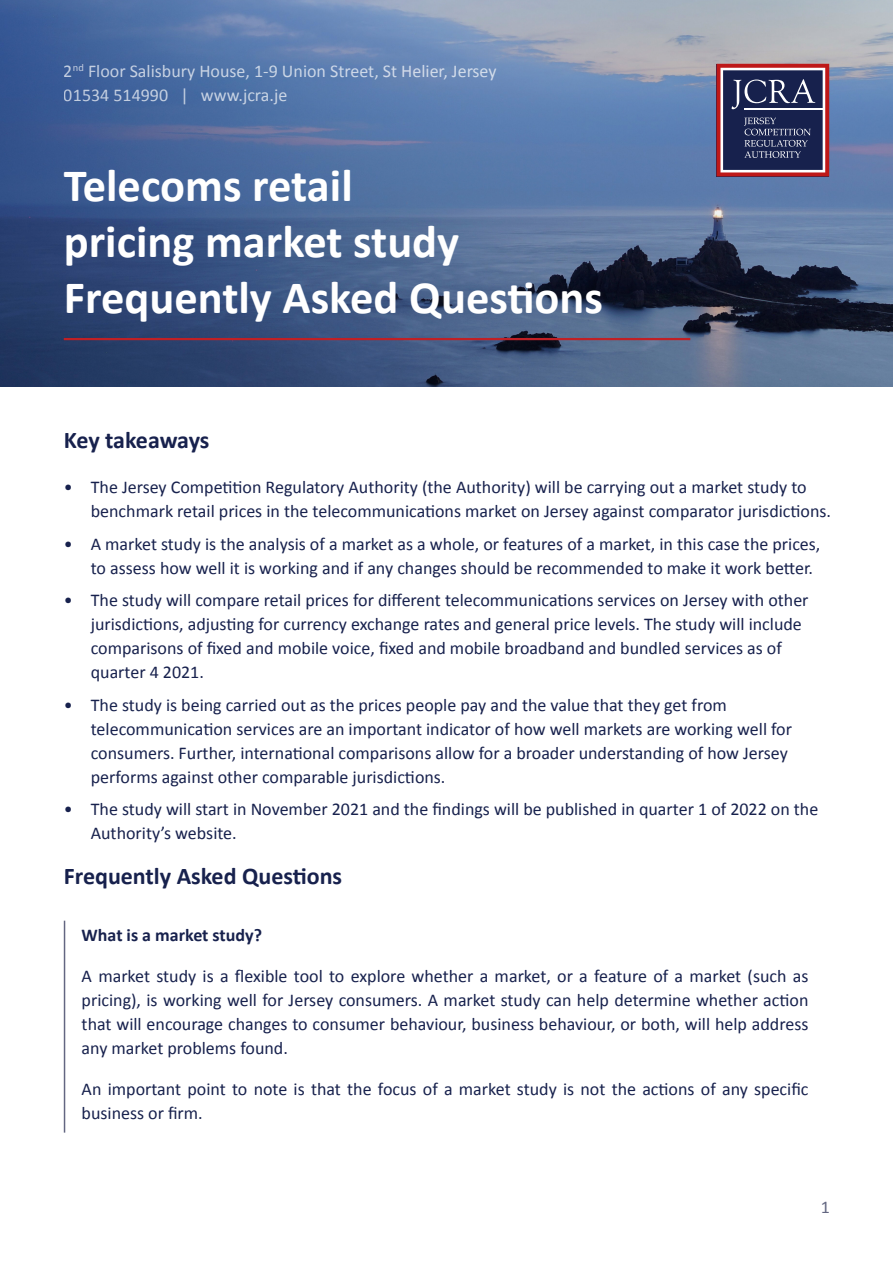
<style>
.page{position:relative;width:893px;height:1263px;background:#fff}
.page>*{position:absolute;margin:0;border:0;box-sizing:border-box;transform-origin:0 0}
.Section_Title{font:700 46.5px/55.8px "Calibri";color:#fff}
.t1{font:700 24px "Calibri";color:#17214d}
.t2{font:18px/24px "Calibri";color:#17214d}
.t3{font:18px/24px "Calibri";color:#fff}
.t4{font:700 18px "Calibri";color:#17214d}
.t5{font:18px "Calibri";color:#20254b}
</style>
<div class="page">
<img style="left:0;top:0;width:893px;height:387px">
<svg style="left:716px;top:64px;width:113px;height:112px;background:#504261"></svg>
<hr style="left:744px;top:108px;width:80px;height:1px;background:#fff">
<hr style="left:64px;top:921px;width:1px;height:211px;background:#20254b">
<hr style="left:64px;top:338px;width:626px;height:2px;background:#c02025">
<p class="t3" style="left:64px;top:58px;width:434px">2<sup>nd</sup> Floor Salisbury House, 1-9 Union Street, St Helier, Jersey<br>01534 514990 | www.jcra.je</p>
<p class="Section_Title" style="left:64px;top:156px;width:541px">Telecoms retail<br>pricing market study<br>Frequently Asked Questions</p>
<p class="t1" style="left:64px;top:425px;width:147px">Key takeaways</p>
<p class="t2" style="left:91px;top:474px;width:742px;text-indent:-27px">• The Jersey Competition Regulatory Authority (the Authority) will be carrying out a market study to benchmark retail prices in the telecommunications market on Jersey against comparator jurisdictions.</p>
<p class="t2" style="left:91px;top:531px;width:731px;text-indent:-27px">• A market study is the analysis of a market as a whole, or features of a market, in this case the prices, to assess how well it is working and if any changes should be recommended to make it work better.</p>
<p class="t2" style="left:91px;top:587px;width:719px;text-indent:-27px">• The study will compare retail prices for different telecommunications services on Jersey with other jurisdictions, adjusting for currency exchange rates and general price levels. The study will include comparisons of fixed and mobile voice, fixed and mobile broadband and bundled services as of quarter 4 2021.</p>
<p class="t2" style="left:91px;top:692px;width:703px;text-indent:-27px">• The study is being carried out as the prices people pay and the value that they get from telecommunication services are an important indicator of how well markets are working well for consumers. Further, international comparisons allow for a broader understanding of how Jersey performs against other comparable jurisdictions.</p>
<p class="t2" style="left:91px;top:796px;width:729px;text-indent:-27px">• The study will start in November 2021 and the findings will be published in quarter 1 of 2022 on the<br>Authority’s website.</p>
<p class="t1" style="left:64px;top:861px;width:280px">Frequently Asked Questions</p>
<p class="t4" style="left:82px;top:924px;width:182px">What is a market study?</p>
<p class="t2" style="left:82px;top:963px;width:728px;text-align:justify">A market study is a flexible tool to explore whether a market, or a feature of a market (such as pricing), is working well for Jersey consumers. A market study can help determine whether action that will encourage changes to consumer behaviour, business behaviour, or both, will help address any market problems found.</p>
<p class="t2" style="left:82px;top:1076px;width:728px">An important point to note is that the focus of a market study is not the actions of any specific business or firm.</p>
<p class="t5" style="left:820px;top:1195px;width:11px">1</p>
</div>
